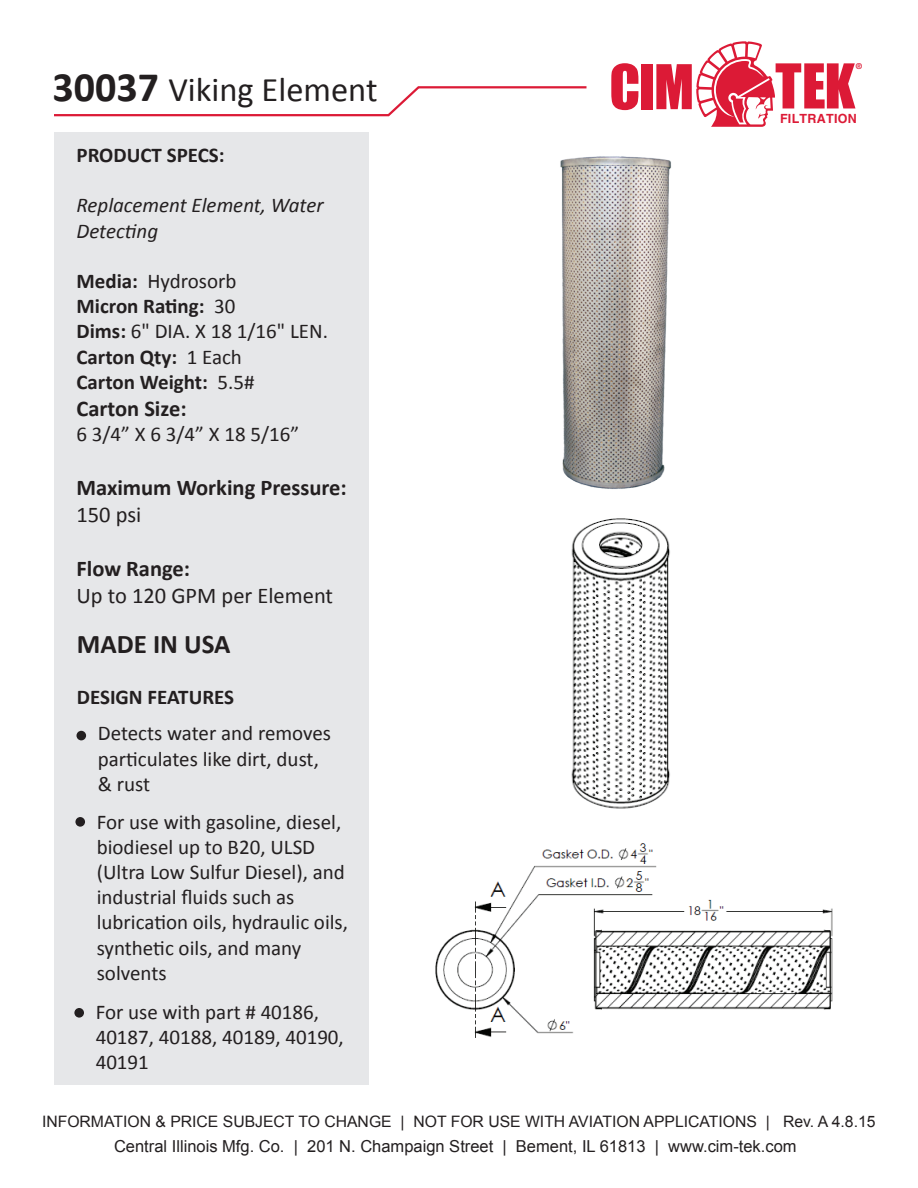
<style>
.page{position:relative;width:918px;height:1188px;background:#fff}
.page>*{position:absolute;margin:0;border:0;box-sizing:border-box;transform-origin:0 0}
.t1{font:57px "Impact";color:#dc1a36}
.t2{font:34.5px "Calibri";color:#231f20}
.t3{font:700 27px "Calibri";color:#231f20}
.t4{font:700 22.5px "Calibri";color:#231f20}
.t5{font:22.5px "Calibri";color:#231f20}
.t6{font:21px/25.2px "Calibri";color:#231f20}
.t7{font:700 21px/25.2px "Calibri";color:#231f20}
.t8{font:italic 21px/25.2px "Calibri";color:#231f20}
.t9{font:16.5px "Arial";color:#231f20}
.t10{font:15.75px "Arial";color:#231f20}
.t11{font:700 12.6px "Helvetica";letter-spacing:.02em;color:#dc1a36}
.t12{font:700 8.1px "Helvetica Neue";color:#dc1a36}
.s1{font-weight:700;font-size:42px}
.s2{font-weight:400}
</style>
<div class="page">
<svg style="left:696px;top:41px;width:159px;height:86px"></svg>
<div style="left:54px;top:132px;width:315px;height:952px;background:#e6e7e9"></div>
<div style="left:77px;top:731px;width:9px;height:9px;background:#231f20;border-radius:50%"></div>
<div style="left:75px;top:817px;width:10px;height:10px;background:#231f20;border-radius:50%"></div>
<div style="left:74px;top:1008px;width:10px;height:10px;background:#231f20;border-radius:50%"></div>
<svg style="left:54px;top:86px;width:533px;height:31px"></svg>
<img style="left:560px;top:156px;width:111px;height:333px">
<img style="left:435px;top:843px;width:398px;height:195px">
<img style="left:571px;top:518px;width:99px;height:291px">
<h2 class="t2" style="left:52px;top:68px;width:327px"><span class="s1">30037</span> Viking Element</h2>
<p class="t7" style="left:76px;top:142px;width:150px">PRODUCT SPECS:</p>
<p class="t8" style="left:76px;top:192px;width:249px">Replacement Element, Water<br>Detecting</p>
<p class="t7" style="left:76px;top:268px;width:253px">Media: <span class="s2">Hydrosorb<br></span>Micron Rating: <span class="s2">30<br></span>Dims: <span class="s2">6" DIA. X 18 1/16" LEN.<br></span>Carton Qty: <span class="s2">1 Each<br></span>Carton Weight: <span class="s2">5.5#</span></p>
<p class="t4" style="left:76px;top:394px;width:112px">Carton Size:</p>
<p class="t6" style="left:76px;top:422px;width:224px">6 3/4” X 6 3/4” X 18 5/16”</p>
<p class="t4" style="left:76px;top:473px;width:272px">Maximum Working Pressure:</p>
<p class="t5" style="left:76px;top:500px;width:66px">150 psi</p>
<p class="t4" style="left:76px;top:554px;width:115px">Flow Range:</p>
<p class="t5" style="left:76px;top:581px;width:258px">Up to 120 GPM per Element</p>
<p class="t3" style="left:77px;top:626px;width:155px">MADE IN USA</p>
<p class="t7" style="left:77px;top:684px;width:159px">DESIGN FEATURES</p>
<p class="t6" style="left:98px;top:721px;width:235px">Detects water and removes particulates like dirt, dust, &amp; rust</p>
<p class="t6" style="left:97px;top:809px;width:253px">For use with gasoline, diesel, biodiesel up to B20, ULSD (Ultra Low Sulfur Diesel), and industrial fluids such as lubrication oils, hydraulic oils, synthetic oils, and many solvents</p>
<p class="t6" style="left:96px;top:1000px;width:250px">For use with part # 40186,<br>40187, 40188, 40189, 40190,<br>40191</p>
<h1 class="t1" style="left:609px;top:43px;width:86px">CIM</h1>
<p class="t12" style="left:856px;top:61px;width:8px">®</p>
<p class="t11" style="left:780px;top:111px;width:78px">FILTRATION</p>
<p class="t10" style="left:42px;top:1111px;width:835px">INFORMATION &amp; PRICE SUBJECT TO CHANGE | NOT FOR USE WITH AVIATION APPLICATIONS | Rev. A 4.8.15</p>
<p class="t9" style="left:114px;top:1135px;width:684px">Central Illinois Mfg. Co. | 201 N. Champaign Street | Bement, IL 61813 | www.cim-tek.com</p>
</div>
